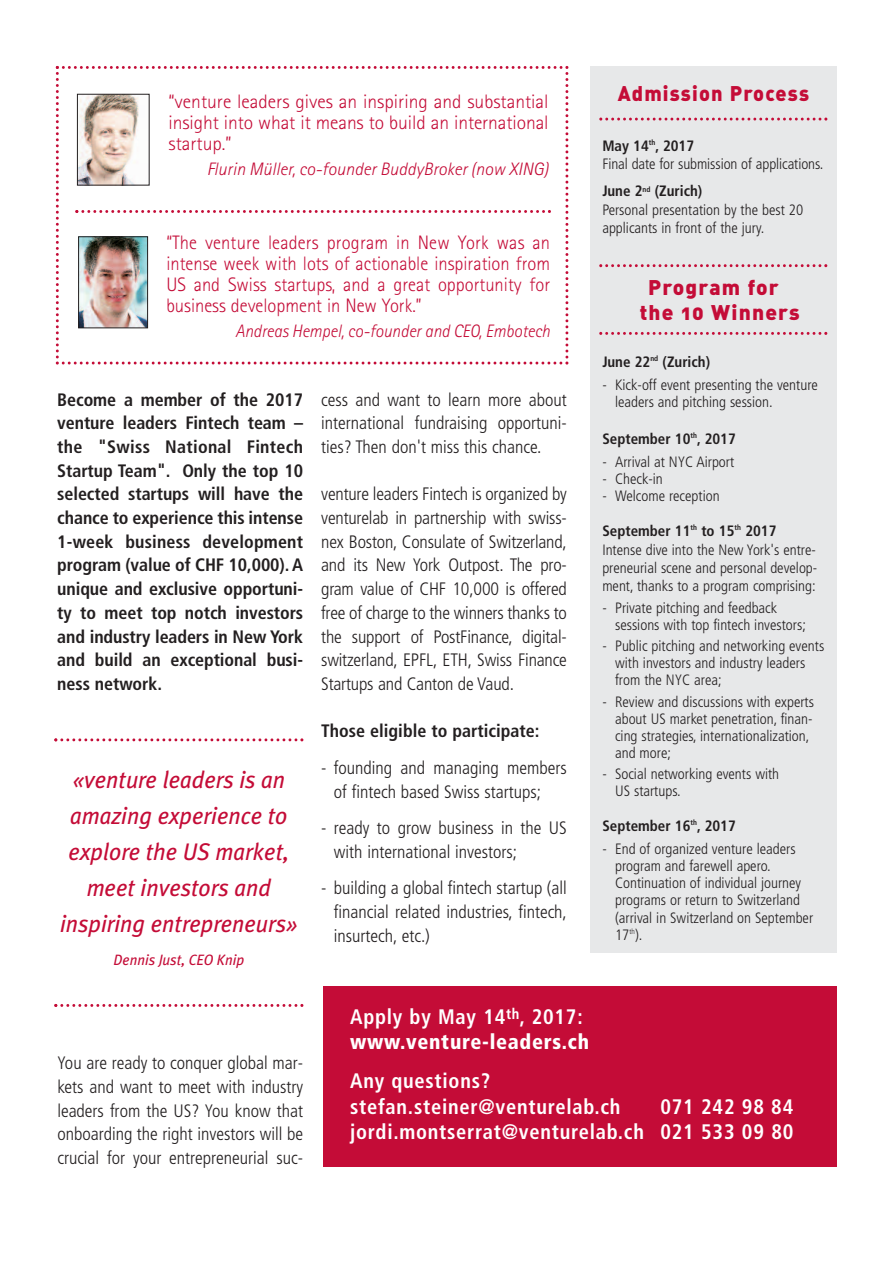
<style>
.page{position:relative;width:893px;height:1263px;background:#fff}
.page>*{position:absolute;margin:0;border:0;box-sizing:border-box;transform-origin:0 0}
.t1{font:italic 24px/36px "Meta Plus";color:#c40c37;text-align:center;scale:.95 1}
.t2{font:700 condensed 21px/25.5px "Frutiger";letter-spacing:.035em;color:#fff}
.t3{font:900 condensed 21px/25.5px "Frutiger";letter-spacing:.035em;color:#fff}
.t4{font:21px/24.5px "DIN Black Alternate";letter-spacing:.055em;color:#c40c37}
.t5{font:21px "DIN Black Alternate";letter-spacing:.055em;color:#c40c37;scale:.95 1}
.t6{font:300 19.5px/21px "Rotis Sans Serif";color:#c40c37;text-align:justify;scale:.95 1}
.t7{font:300 19.5px/21px "Rotis Sans Serif";color:#c40c37;text-align:justify}
.t8{font:300 condensed 18px/23.7px "Frutiger";color:#231f20;text-align:justify}
.t9{font:700 condensed 18px/23.7px "Frutiger";letter-spacing:-.005em;color:#231f20;text-align:justify}
.t10{font:italic 300 18px "Rotis Sans Serif";color:#c40c37}
.t11{font:italic 300 18px "Rotis Sans Serif";color:#c40c37;scale:.95 1}
.t12{font:300 condensed 15px/17.1px "Frutiger";color:#231f20}
.t13{font:700 condensed 15px "Frutiger";color:#231f20}
.t14{font:italic 15px "Meta Plus";color:#c40c37;scale:.95 1}
.s1{font-weight:700}
</style>
<div class="page">
<div style="left:323px;top:986px;width:513px;height:181px;background:#c40c37"></div>
<div style="left:590px;top:66px;width:246px;height:886px;background:#e7e8e9"></div>
<svg style="left:54px;top:738px;width:249px;height:3px"></svg>
<svg style="left:54px;top:1004px;width:249px;height:3px"></svg>
<svg style="left:599px;top:264px;width:228px;height:3px"></svg>
<svg style="left:599px;top:118px;width:228px;height:3px"></svg>
<svg style="left:56px;top:66px;width:512px;height:298px"></svg>
<svg style="left:599px;top:332px;width:228px;height:3px"></svg>
<img style="left:79px;top:96px;width:69px;height:87px">
<div style="left:77px;top:94px;width:73px;height:91px;border:1px solid #231f20"></div>
<h3 class="t7" style="left:168px;top:93px;width:382px">“venture leaders gives an inspiring and substantial insight into what it means to build an international startup.”</h3>
<p class="t10" style="left:207px;top:163px;width:343px">Flurin Müller, co-founder BuddyBroker (now XING)</p>
<h3 class="t6" style="left:166px;top:234px;width:406px">“The venture leaders program in New York was an intense week with lots of actionable inspiration from US and Swiss startups, and a great opportunity for business development in New York.”</h3>
<p class="t11" style="left:236px;top:324px;width:333px">Andreas Hempel, co-founder and CEO, Embotech</p>
<p class="t9" style="left:57px;top:389px;width:247px">Become a member of the 2017 venture leaders Fintech team – the "Swiss National Fintech Startup Team". Only the top 10 selected startups will have the chance to experience this intense 1-week business development program (value of CHF 10,000).A unique and exclusive opportuni&shy;ty to meet top notch investors and industry leaders in New York and build an exceptional busi&shy;ness network.</p>
<h1 class="t1" style="left:60px;top:762px;width:252px">«venture leaders is an amazing experience to explore the US market, meet investors and inspiring entrepreneurs»</h1>
<p class="t14" style="left:114px;top:951px;width:139px">Dennis Just, CEO Knip</p>
<p class="t8" style="left:321px;top:389px;width:247px">cess and want to learn more about international fundraising opportuni&shy;ties? Then don't miss this chance.</p>
<p class="t8" style="left:321px;top:484px;width:247px">venture leaders Fintech is organized by venturelab in partnership with swiss&shy;nex Boston, Consulate of Switzerland, and its New York Outpost. The pro&shy;gram value of CHF 10,000 is offered free of charge to the winners thanks to the support of PostFinance, digital&shy;switzerland, EPFL, ETH, Swiss Finance Startups and Canton de Vaud.</p>
<p class="t9" style="left:321px;top:721px;width:220px">Those eligible to participate:</p>
<p class="t8" style="left:334px;top:757px;width:235px;text-indent:-13px">- founding and managing members of fintech based Swiss startups;</p>
<p class="t8" style="left:334px;top:817px;width:235px;text-indent:-13px">- ready to grow business in the US with international investors;</p>
<p class="t8" style="left:334px;top:877px;width:235px;text-indent:-13px">- building a global fintech startup (all financial related industries, fintech, insurtech, etc.)</p>
<h2 class="t5" style="left:618px;top:81px;width:203px">Admission Process</h2>
<p class="t12" style="left:602px;top:138px;width:223px;line-height:17.7px"><span class="s1">May 14</span><sup>th</sup><span class="s1">, 2017<br></span>Final date for submission of applications.</p>
<p class="t12" style="left:602px;top:183px;width:202px;line-height:18.5px"><span class="s1">June 2</span><sup>nd</sup> <span class="s1">(Zurich)<br></span>Personal presentation by the best 20 applicants in front of the jury.</p>
<h2 class="t4" style="left:640px;top:276px;width:161px;text-indent:8px">Program for the 10 Winners</h2>
<p class="t13" style="left:602px;top:356px;width:109px">June 22<sup>nd</sup> (Zurich)</p>
<p class="t12" style="left:615px;top:378px;width:204px;text-indent:-13px">- Kick-off event presenting the venture leaders and pitching session.</p>
<p class="t13" style="left:602px;top:433px;width:135px">September 10<sup>th</sup>, 2017</p>
<p class="t12" style="left:602px;top:454px;width:133px">- Arrival at NYC Airport</p>
<p class="t12" style="left:602px;top:472px;width:62px">- Check-in</p>
<p class="t12" style="left:602px;top:489px;width:119px">- Welcome reception</p>
<p class="t12" style="left:602px;top:522px;width:215px;line-height:19.6px"><span class="s1">September 11</span><sup>th</sup> <span class="s1">to 15</span><sup>th</sup> <span class="s1">2017<br></span>Intense dive into the New York's entre-</p>
<p class="t12" style="left:602px;top:560px;width:216px;line-height:18px">preneurial scene and personal develop&shy;ment, thanks to a program comprising:</p>
<p class="t12" style="left:615px;top:600px;width:192px;text-indent:-13px">- Private pitching and feedback sessions with top fintech investors;</p>
<p class="t12" style="left:615px;top:638px;width:211px;text-indent:-13px">- Public pitching and networking events with investors and industry leaders from the NYC area;</p>
<p class="t12" style="left:615px;top:694px;width:200px;text-indent:-13px">- Review and discussions with experts about US market penetration, finan&shy;cing strategies, internationalization, and more;</p>
<p class="t12" style="left:615px;top:767px;width:166px;text-indent:-13px">- Social networking events with<br>US startups.</p>
<p class="t13" style="left:602px;top:820px;width:135px">September 16<sup>th</sup>, 2017</p>
<p class="t12" style="left:615px;top:841px;width:200px;text-indent:-13px">- End of organized venture leaders program and farewell apero.<br>Continuation of individual journey programs or return to Switzerland (arrival in Switzerland on September<br>17<sup>th</sup>).</p>
<p class="t8" style="left:57px;top:1052px;width:247px">You are ready to conquer global mar&shy;kets and want to meet with industry leaders from the US? You know that onboarding the right investors will be crucial for your entrepreneurial suc-</p>
<h2 class="t3" style="left:350px;top:1005px;width:240px"><span class="s1">Apply by May 14</span><sup>th</sup><span class="s1">, 2017: </span>www.venture-leaders.ch</h2>
<h2 class="t2" style="left:350px;top:1070px;width:272px">Any questions? stefan.steiner@venturelab.ch</h2>
<h2 class="t2" style="left:350px;top:1095px;width:445px;text-align:right">071 242 98 84<br>jordi.montserrat@venturelab.ch 021 533 09 80</h2>
</div>
